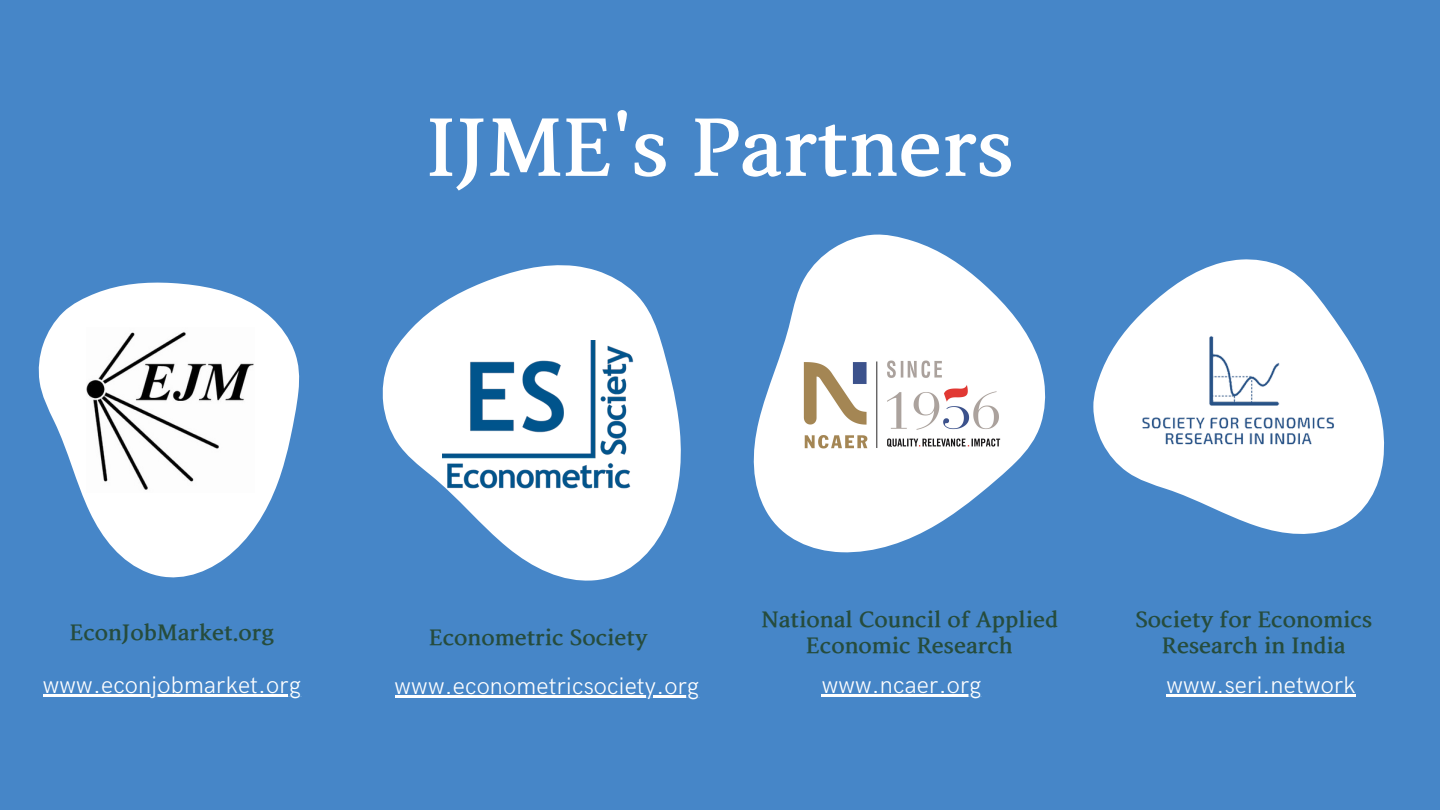
<style>
.page{position:relative;width:1440px;height:810px;background:#4686c8}
.page>*{position:absolute;margin:0;border:0;box-sizing:border-box;transform-origin:0 0}
.t1{font:80px "Arita buri Bold OTF";color:#fff}
.t2{font:300 24px "HK Grotesk";letter-spacing:.01em;color:#fff}
.t3{font:22px/26.2px "Arita buri Bold OTF";color:#264c3d;text-align:center}
</style>
<div class="page">
<svg style="left:38px;top:282px;width:262px;height:296px;fill:#fff"></svg>
<img style="left:86px;top:328px;width:169px;height:165px">
<hr style="left:43px;top:694px;width:258px;height:2px;background:#fff">
<hr style="left:1166px;top:694px;width:190px;height:2px;background:#fff">
<svg style="left:1093px;top:259px;width:292px;height:275px"></svg>
<img style="left:1115px;top:270px;width:245px;height:246px">
<svg style="left:753px;top:234px;width:293px;height:319px;fill:#fff"></svg>
<img style="left:799px;top:347px;width:206px;height:115px">
<hr style="left:822px;top:694px;width:160px;height:2px;background:#fff">
<svg style="left:382px;top:265px;width:299px;height:316px;fill:#fff"></svg>
<img style="left:442px;top:340px;width:194px;height:153px">
<hr style="left:395px;top:695px;width:304px;height:2px;background:#fff">
<p class="t1" style="left:426px;top:103px;width:589px">IJME's Partners</p>
<p class="t3" style="left:70px;top:621px;width:206px">EconJobMarket.org</p>
<p class="t2" style="left:43px;top:671px;width:260px">www.econjobmarket.org</p>
<p class="t3" style="left:429px;top:625px;width:220px">Econometric Society</p>
<p class="t2" style="left:395px;top:672px;width:306px">www.econometricsociety.org</p>
<p class="t3" style="left:761px;top:607px;width:299px">National Council of Applied<br>Economic Research</p>
<p class="t2" style="left:822px;top:671px;width:161px">www.ncaer.org</p>
<p class="t3" style="left:1135px;top:607px;width:238px">Society for Economics<br>Research in India</p>
<p class="t2" style="left:1166px;top:671px;width:191px">www.seri.network</p>
</div>
